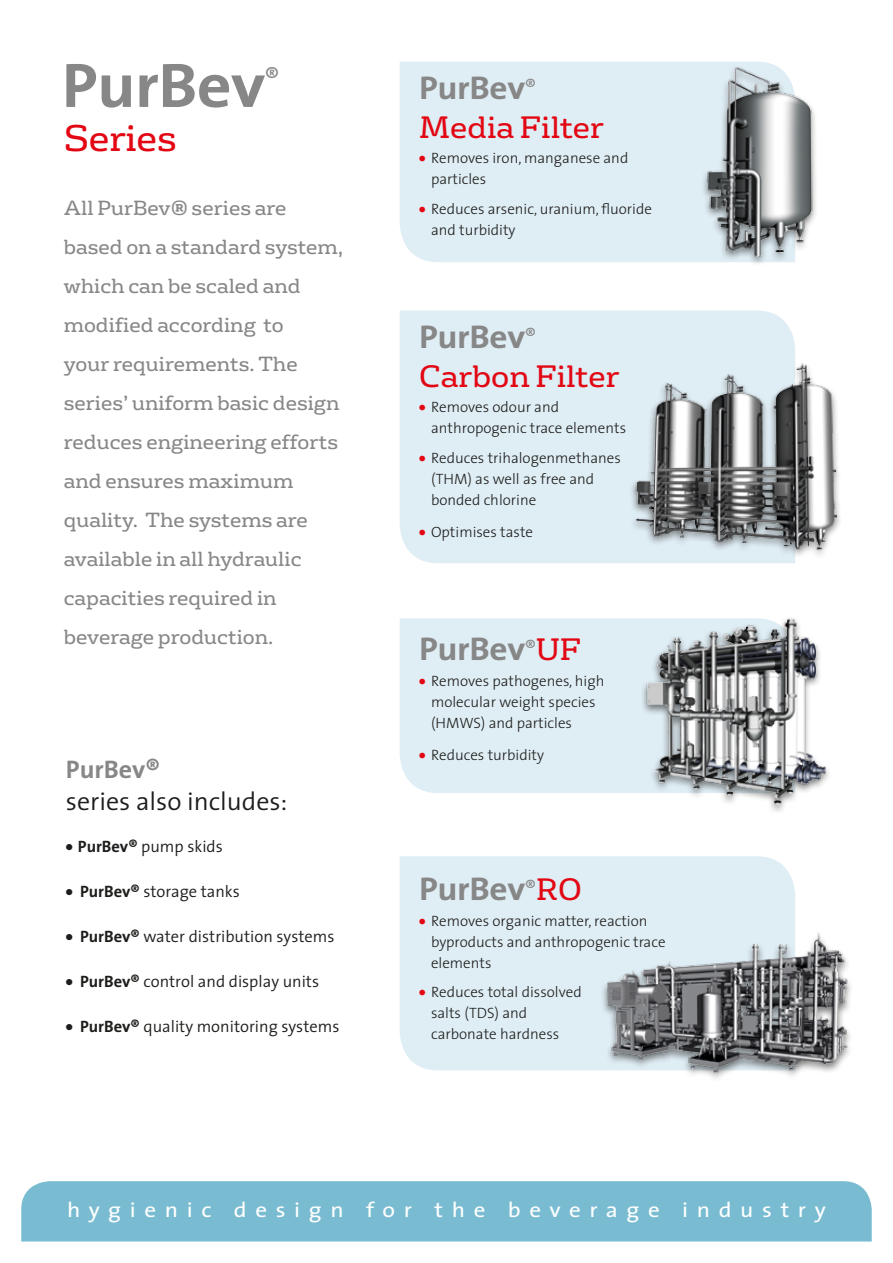
<style>
.page{position:relative;width:893px;height:1263px;background:#fff}
.page>*{position:absolute;margin:0;border:0;box-sizing:border-box;transform-origin:0 0}
.t1{font:700 63.3px "The Sans";letter-spacing:-.01em;color:#878787;scale:1.07 1}
.t2{font:36px "FS Rufus";letter-spacing:-.01em;color:#e30613}
.t3{font:700 33px "The Sans";letter-spacing:-.01em;color:#878787;scale:1.07 1}
.t4{font:30px "FS Rufus";color:#e30613}
.t5{font:300 25.5px "The Sans";color:#1d1d1b}
.t6{font:700 25.5px "The Sans";color:#878787}
.t7{font:25.35px "The Sans";color:#878787;scale:1.07 1}
.t8{font:21px "The Sans";letter-spacing:.375em;color:#fff;scale:1.1 1}
.t9{font:19.8px/39px "FS Rufus";color:#878787}
.t10{font:300 16.5px "The Sans";color:#1d1d1b}
.t11{font:300 15px/21px "The Sans";color:#1d1d1b}
.s1{font-weight:900}
.s2{font-weight:700}
.s3{font-weight:900;color:#e30613}
.s4{font-family:"FS Rufus";font-weight:400;font-size:30px;color:#e30613}
</style>
<div class="page">
<div style="left:400px;top:618px;width:238px;height:175px;background:#dfedf4"></div>
<div style="left:400px;top:311px;width:395px;height:252px;background:#dfedf4"></div>
<div style="left:400px;top:62px;width:371px;height:200px;background:#dfedf4"></div>
<div style="left:400px;top:856px;width:395px;height:214px;background:#dfedf4"></div>
<div style="left:601px;top:931px;width:252px;height:151px;background:#1d1d1b;opacity:.58"></div>
<img style="left:606px;top:931px;width:246px;height:151px">
<img style="left:638px;top:618px;width:188px;height:187px">
<img style="left:690px;top:64px;width:126px;height:198px">
<div style="left:629px;top:362px;width:214px;height:197px;background:#1d1d1b;opacity:.58"></div>
<img style="left:627px;top:358px;width:216px;height:197px">
<div style="left:21px;top:1181px;width:851px;height:60px;background:#79bcd2"></div>
<h1 class="t1" style="left:62px;top:32px;width:192px">PurBev</h1>
<h3 class="t7" style="left:265px;top:56px;width:16px">®</h3>
<h2 class="t2" style="left:64px;top:109px;width:114px">Series</h2>
<p class="t9" style="left:64px;top:187px;width:281px">All PurBev® series are based on a standard system, which can be scaled and modified according to<br>your requirements. The series’ uniform basic design reduces engineering efforts and ensures maximum quality. The systems are available in all hydraulic capacities required in beverage production.</p>
<h3 class="t6" style="left:66px;top:748px;width:96px">PurBev®</h3>
<h3 class="t5" style="left:66px;top:780px;width:223px">series also includes:</h3>
<p class="t10" style="left:66px;top:833px;width:158px"><span class="s1">•</span> <span class="s2">PurBev®</span> pump skids</p>
<p class="t10" style="left:66px;top:878px;width:176px"><span class="s1">•</span> <span class="s2">PurBev®</span> storage tanks</p>
<p class="t10" style="left:66px;top:923px;width:270px"><span class="s1">•</span> <span class="s2">PurBev®</span> water distribution systems</p>
<p class="t10" style="left:66px;top:968px;width:255px"><span class="s1">•</span> <span class="s2">PurBev®</span> control and display units</p>
<p class="t10" style="left:66px;top:1013px;width:275px"><span class="s1">•</span> <span class="s2">PurBev®</span> quality monitoring systems</p>
<h3 class="t3" style="left:419px;top:61px;width:111px">PurBev<sup>®</sup></h3>
<h3 class="t4" style="left:419px;top:103px;width:187px">Media Filter</h3>
<p class="t11" style="left:431px;top:147px;width:199px;text-indent:-12px"><span class="s3">•</span> Removes iron, manganese and particles</p>
<p class="t11" style="left:431px;top:198px;width:222px;text-indent:-12px"><span class="s3">•</span> Reduces arsenic, uranium, fluoride and turbidity</p>
<h3 class="t3" style="left:419px;top:309px;width:111px">PurBev<sup>®</sup></h3>
<h3 class="t4" style="left:419px;top:351px;width:202px">Carbon Filter</h3>
<p class="t11" style="left:431px;top:396px;width:197px;text-indent:-12px"><span class="s3">•</span> Removes odour and anthropogenic trace elements</p>
<p class="t11" style="left:431px;top:447px;width:191px;text-indent:-12px"><span class="s3">•</span> Reduces trihalogenmethanes (THM) as well as free and bonded chlorine</p>
<p class="t11" style="left:419px;top:521px;width:115px"><span class="s3">•</span> Optimises taste</p>
<h3 class="t3" style="left:419px;top:621px;width:153px">PurBev<sup>®</sup><span class="s4">UF</span></h3>
<p class="t11" style="left:431px;top:670px;width:175px;text-indent:-12px"><span class="s3">•</span> Removes pathogenes, high molecular weight species (HMWS) and particles</p>
<p class="t11" style="left:419px;top:744px;width:126px"><span class="s3">•</span> Reduces turbidity</p>
<h3 class="t3" style="left:419px;top:861px;width:153px">PurBev<sup>®</sup><span class="s4">RO</span></h3>
<p class="t11" style="left:431px;top:910px;width:236px;text-indent:-12px"><span class="s3">•</span> Removes organic matter, reaction byproducts and anthropogenic trace elements</p>
<p class="t11" style="left:431px;top:981px;width:152px;text-indent:-12px"><span class="s3">•</span> Reduces total dissolved salts (TDS) and carbonate hardness</p>
<h3 class="t8" style="left:67px;top:1193px;width:691px">hygienic design for the beverage industry</h3>
</div>
